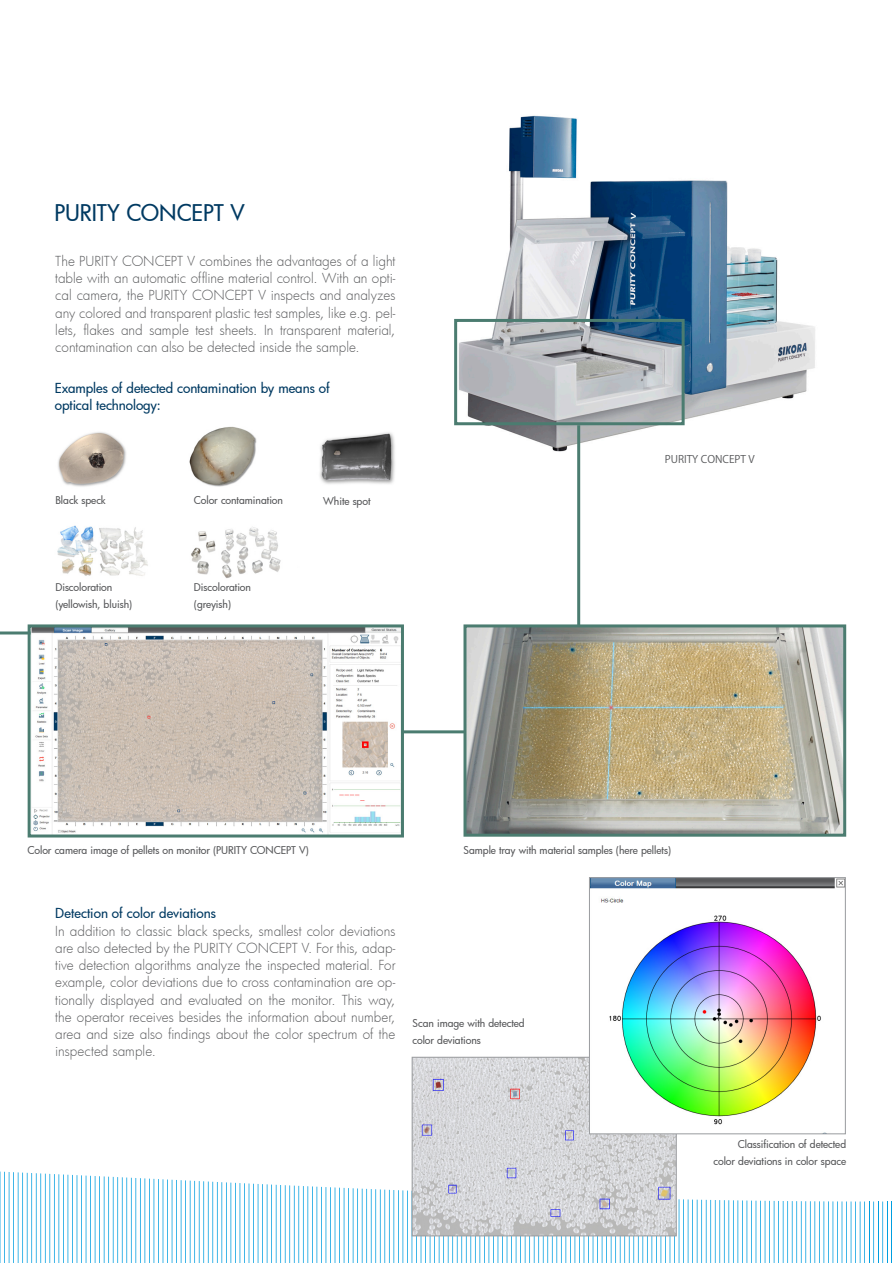
<style>
.page{position:relative;width:893px;height:1263px;background:#fff}
.page>*{position:absolute;margin:0;border:0;box-sizing:border-box;transform-origin:0 0}
.t1{font:500 22.5px "Futura";color:#003a62}
.t2{font:300 13.5px/17.2px "Futura";color:#57585a;text-align:justify}
.t3{font:500 13.5px/17.2px "Futura";letter-spacing:-.005em;color:#003a62}
.t4{font:500 10.5px/17.2px "Futura";letter-spacing:-.005em;color:#57585a}
.t5{font:10.5px "Koz Go Pr 6 N";color:#57585a}
</style>
<div class="page">
<svg style="left:0;top:1171px;width:865px;height:92px"></svg>
<hr style="left:869px;top:1201px;width:1px;height:62px;background:#009ee0">
<svg style="left:873px;top:1201px;width:1px;height:62px"></svg>
<hr style="left:878px;top:1201px;width:1px;height:62px;background:#009ee0">
<svg style="left:882px;top:1201px;width:1px;height:62px"></svg>
<hr style="left:887px;top:1201px;width:1px;height:62px;background:#009ee0">
<hr style="left:891px;top:1201px;width:1px;height:62px;background:#009ee0">
<img style="left:454px;top:115px;width:361px;height:348px">
<img style="left:58px;top:432px;width:68px;height:55px">
<img style="left:189px;top:426px;width:68px;height:61px">
<img style="left:320px;top:432px;width:75px;height:52px">
<img style="left:467px;top:628px;width:375px;height:205px">
<div style="left:463px;top:624px;width:383px;height:213px;border:3px solid #4b7c70"></div>
<img style="left:32px;top:628px;width:368px;height:205px">
<div style="left:28px;top:624px;width:376px;height:213px;border:3px solid #4b7c70"></div>
<hr style="left:577px;top:425px;width:3px;height:200px;background:#4b7c70">
<hr style="left:401px;top:730px;width:63px;height:3px;background:#4b7c70">
<img style="left:414px;top:1059px;width:261px;height:175px">
<div style="left:412px;top:1057px;width:265px;height:179px;border:1px solid #9d9fa2"></div>
<img style="left:591px;top:879px;width:253px;height:253px">
<div style="left:589px;top:877px;width:257px;height:257px;border:1px solid #9d9fa2"></div>
<div style="left:454px;top:319px;width:231px;height:106px;border:3px solid #4b7c70"></div>
<img style="left:57px;top:525px;width:91px;height:51px">
<img style="left:191px;top:527px;width:90px;height:51px">
<hr style="left:0;top:631px;width:31px;height:3px;background:#4b7c70">
<h1 class="t1" style="left:55px;top:198px;width:192px">PURITY CONCEPT V</h1>
<p class="t2" style="left:55px;top:252px;width:342px">The PURITY CONCEPT V combines the advantages of a light table with an automatic offline material control. With an opti&shy;cal camera, the PURITY CONCEPT V inspects and analyzes any colored and transparent plastic test samples, like e.g. pel&shy;lets, flakes and sample test sheets. In transparent material, contamination can also be detected inside the sample.</p>
<p class="t3" style="left:55px;top:379px;width:276px">Examples of detected contamination by means of optical technology:</p>
<p class="t4" style="left:55px;top:492px;width:52px">Black speck</p>
<p class="t4" style="left:194px;top:492px;width:91px">Color contamination</p>
<p class="t4" style="left:323px;top:492px;width:49px">White spot</p>
<p class="t4" style="left:55px;top:578px;width:78px">Discoloration (yellowish, bluish)</p>
<p class="t4" style="left:194px;top:578px;width:58px">Discoloration (greyish)</p>
<p class="t5" style="left:665px;top:454px;width:91px">PURITY CONCEPT V</p>
<p class="t4" style="left:28px;top:841px;width:283px">Color camera image of pellets on monitor (PURITY CONCEPT V)</p>
<p class="t4" style="left:463px;top:841px;width:209px">Sample tray with material samples (here pellets)</p>
<p class="t3" style="left:55px;top:904px;width:162px">Detection of color deviations</p>
<p class="t2" style="left:55px;top:922px;width:342px">In addition to classic black specks, smallest color deviations are also detected by the PURITY CONCEPT V. For this, adap&shy;tive detection algorithms analyze the inspected material. For example, color deviations due to cross contamination are op&shy;tionally displayed and evaluated on the monitor. This way, the operator receives besides the information about number, area and size also findings about the color spectrum of the inspected sample.</p>
<p class="t4" style="left:412px;top:1014px;width:114px">Scan image with detected color deviations</p>
<p class="t4" style="left:713px;top:1135px;width:134px;text-align:right">Classification of detected<br>color deviations in color space</p>
</div>
